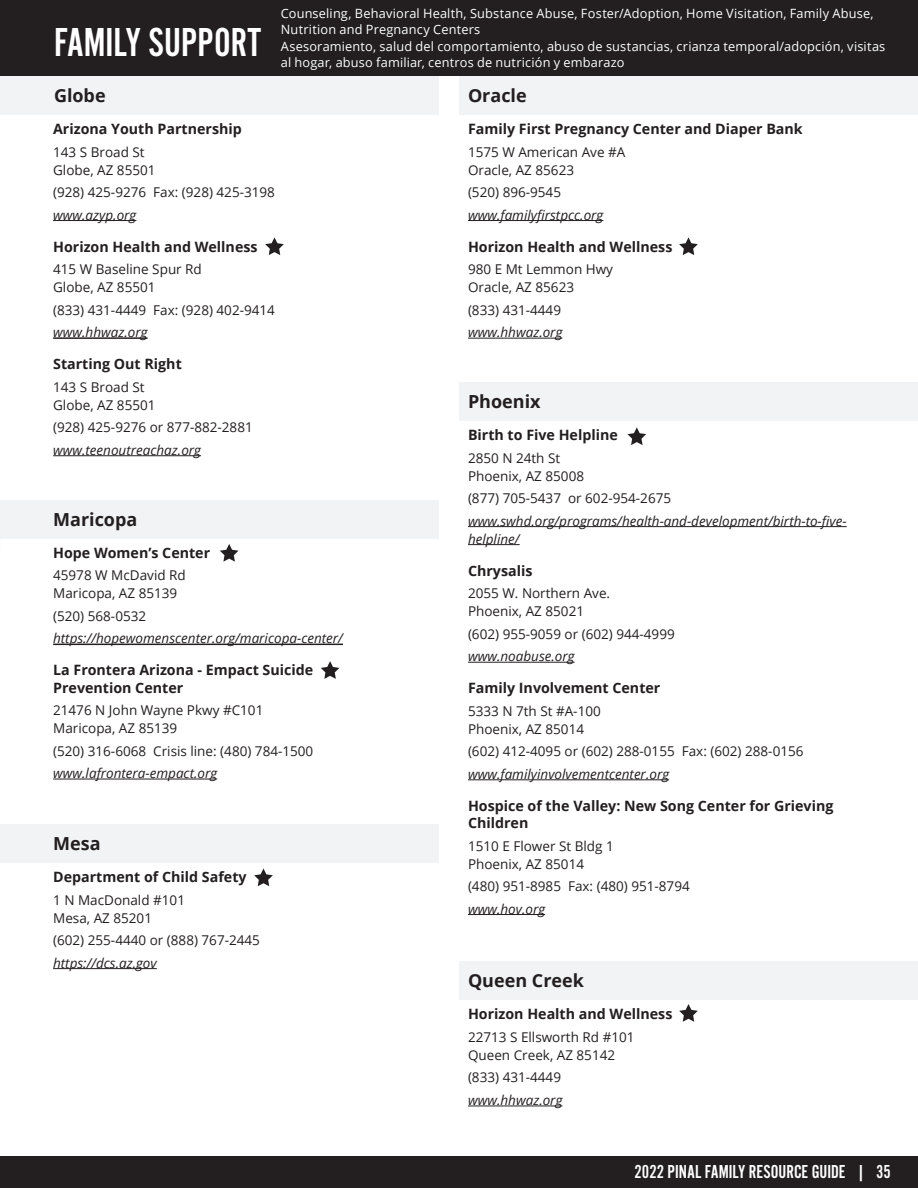
<style>
.page{position:relative;width:918px;height:1188px;background:#fff}
.page>*{position:absolute;margin:0;border:0;box-sizing:border-box;transform-origin:0 0}
.Section{font:42px "Alternate Got No 2 D";color:#fff}
.t1{font:19.5px "Alternate Got No 2 D";color:#fff}
.City{font:700 18px "Open Sans";color:#231f20}
.listing{font:700 14.25px/17.1px "Open Sans";color:#231f20}
.listing-2{font:13.5px/18px "Open Sans";color:#231f20}
.listing-3{font:italic 13.5px/18px "Open Sans";color:#231f20}
.t2{font:12.75px/16.5px "Open Sans";letter-spacing:.015em;color:#fff}
.s1{font-style:italic}
</style>
<div class="page">
<div style="left:0;top:1156px;width:918px;height:32px;background:#231f20"></div>
<div style="left:459px;top:76px;width:459px;height:39px;background:#f2f3f4"></div>
<div style="left:459px;top:961px;width:459px;height:39px;background:#f2f3f4"></div>
<div style="left:459px;top:382px;width:459px;height:39px;background:#f2f3f4"></div>
<div style="left:0;top:76px;width:438px;height:39px;background:#f2f3f4"></div>
<div style="left:0;top:500px;width:438px;height:39px;background:#f2f3f4"></div>
<div style="left:0;top:824px;width:438px;height:39px;background:#f2f3f4"></div>
<div style="left:0;top:0;width:918px;height:76px;background:#231f20"></div>
<hr style="left:53px;top:644px;width:290px;height:1px;background:#231f20">
<hr style="left:53px;top:779px;width:164px;height:1px;background:#231f20">
<hr style="left:468px;top:220px;width:135px;height:1px;background:#231f20">
<hr style="left:468px;top:338px;width:94px;height:1px;background:#231f20">
<hr style="left:468px;top:1106px;width:94px;height:1px;background:#231f20">
<hr style="left:468px;top:526px;width:379px;height:1px;background:#231f20">
<hr style="left:468px;top:544px;width:52px;height:1px;background:#231f20">
<hr style="left:468px;top:662px;width:107px;height:1px;background:#231f20">
<hr style="left:468px;top:779px;width:201px;height:1px;background:#231f20">
<hr style="left:468px;top:914px;width:77px;height:1px;background:#231f20">
<hr style="left:53px;top:220px;width:83px;height:1px;background:#231f20">
<hr style="left:53px;top:337px;width:95px;height:2px;background:#231f20">
<hr style="left:53px;top:455px;width:148px;height:1px;background:#231f20">
<hr style="left:53px;top:968px;width:104px;height:1px;background:#231f20">
<svg style="left:265px;top:237px;width:19px;height:18px"></svg>
<svg style="left:220px;top:544px;width:18px;height:18px"></svg>
<svg style="left:321px;top:661px;width:18px;height:18px"></svg>
<svg style="left:627px;top:427px;width:19px;height:18px"></svg>
<svg style="left:679px;top:237px;width:19px;height:18px"></svg>
<svg style="left:254px;top:869px;width:19px;height:17px"></svg>
<svg style="left:679px;top:1004px;width:19px;height:18px"></svg>
<p class="Section" style="left:54px;top:20px;width:209px">FAMILY SUPPORT</p>
<p class="City" style="left:54px;top:83px;width:53px">Globe</p>
<p class="t2" style="left:281px;top:5px;width:594px">Counseling, Behavioral Health, Substance Abuse, Foster/Adoption, Home Visitation, Family Abuse,<br>Nutrition and Pregnancy Centers</p>
<p class="t2" style="left:281px;top:38px;width:606px">Asesoramiento, salud del comportamiento, abuso de sustancias, crianza temporal/adopción, visitas al hogar, abuso familiar, centros de nutrición y embarazo</p>
<p class="City" style="left:468px;top:83px;width:60px">Oracle</p>
<p class="listing" style="left:53px;top:120px;width:190px">Arizona Youth Partnership</p>
<p class="listing-2" style="left:53px;top:142px;width:104px">143 S Broad St<br>Globe, AZ 85501</p>
<p class="listing-2" style="left:53px;top:183px;width:223px">(928) 425-9276 Fax: (928) 425-3198</p>
<p class="listing-3" style="left:53px;top:205px;width:85px">www.azyp.org</p>
<p class="listing" style="left:53px;top:238px;width:206px">Horizon Health and Wellness</p>
<p class="listing-2" style="left:53px;top:260px;width:150px">415 W Baseline Spur Rd<br>Globe, AZ 85501</p>
<p class="listing-2" style="left:53px;top:300px;width:223px">(833) 431-4449 Fax: (928) 402-9414</p>
<p class="listing-3" style="left:53px;top:323px;width:96px">www.hhwaz.org</p>
<p class="listing" style="left:53px;top:355px;width:130px">Starting Out Right</p>
<p class="listing-2" style="left:53px;top:377px;width:104px">143 S Broad St<br>Globe, AZ 85501</p>
<p class="listing-2" style="left:53px;top:418px;width:201px">(928) 425-9276 or 877-882-2881</p>
<p class="listing-3" style="left:53px;top:440px;width:149px">www.teenoutreachaz.org</p>
<p class="City" style="left:53px;top:507px;width:86px">Maricopa</p>
<p class="listing" style="left:53px;top:544px;width:159px">Hope Women’s Center</p>
<p class="listing-2" style="left:53px;top:566px;width:134px">45978 W McDavid Rd<br>Maricopa, AZ 85139</p>
<p class="listing-2" style="left:53px;top:607px;width:95px">(520) 568-0532</p>
<p class="listing-3" style="left:53px;top:629px;width:291px">https://hopewomenscenter.org/maricopa-center/</p>
<p class="listing" style="left:53px;top:661px;width:262px">La Frontera Arizona - Empact Suicide</p>
<p class="listing" style="left:53px;top:678px;width:132px">Prevention Center</p>
<p class="listing-2" style="left:53px;top:701px;width:212px">21476 N John Wayne Pkwy #C101<br>Maricopa, AZ 85139</p>
<p class="listing-2" style="left:53px;top:741px;width:262px">(520) 316-6068 Crisis line: (480) 784-1500</p>
<p class="listing-3" style="left:53px;top:764px;width:166px">www.lafrontera-empact.org</p>
<p class="City" style="left:53px;top:831px;width:49px">Mesa</p>
<p class="listing" style="left:53px;top:868px;width:195px">Department of Child Safety</p>
<p class="listing-2" style="left:53px;top:890px;width:133px">1 N MacDonald #101<br>Mesa, AZ 85201</p>
<p class="listing-2" style="left:53px;top:931px;width:208px">(602) 255-4440 or (888) 767-2445</p>
<p class="listing-3" style="left:53px;top:953px;width:105px">https://dcs.az.gov</p>
<p class="listing" style="left:468px;top:120px;width:336px">Family First Pregnancy Center and Diaper Bank</p>
<p class="listing-2" style="left:468px;top:142px;width:159px">1575 W American Ave #A<br>Oracle, AZ 85623</p>
<p class="listing-2" style="left:468px;top:183px;width:95px">(520) 896-9545</p>
<p class="listing-3" style="left:468px;top:205px;width:137px">www.familyfirstpcc.org</p>
<p class="listing" style="left:468px;top:238px;width:206px">Horizon Health and Wellness</p>
<p class="listing-2" style="left:468px;top:260px;width:147px">980 E Mt Lemmon Hwy<br>Oracle, AZ 85623</p>
<p class="listing-2" style="left:468px;top:300px;width:95px">(833) 431-4449</p>
<p class="listing-3" style="left:468px;top:323px;width:96px">www.hhwaz.org</p>
<p class="City" style="left:468px;top:389px;width:74px">Phoenix</p>
<p class="listing" style="left:468px;top:426px;width:151px">Birth to Five Helpline</p>
<p class="listing-2" style="left:468px;top:448px;width:118px">2850 N 24th St<br>Phoenix, AZ 85008</p>
<p class="listing-2" style="left:468px;top:489px;width:205px">(877) 705-5437 or 602-954-2675</p>
<p class="listing-3" style="left:468px;top:511px;width:380px">www.swhd.org/programs/health-and-development/birth-to-five&shy;helpline/</p>
<p class="listing" style="left:468px;top:562px;width:66px">Chrysalis</p>
<p class="listing-2" style="left:468px;top:584px;width:144px">2055 W. Northern Ave.</p>
<p class="listing-2" style="left:468px;top:602px;width:118px">Phoenix, AZ 85021</p>
<p class="listing-2" style="left:468px;top:624px;width:208px">(602) 955-9059 or (602) 944-4999</p>
<p class="listing-3" style="left:468px;top:647px;width:108px">www.noabuse.org</p>
<p class="listing" style="left:468px;top:679px;width:194px">Family Involvement Center</p>
<p class="listing-2" style="left:468px;top:702px;width:134px">5333 N 7th St #A-100<br>Phoenix, AZ 85014</p>
<p class="listing-2" style="left:468px;top:742px;width:337px">(602) 412-4095 or (602) 288-0155 Fax: (602) 288-0156</p>
<p class="listing-3" style="left:468px;top:765px;width:203px">www.familyinvolvementcenter.org</p>
<p class="listing" style="left:468px;top:797px;width:367px">Hospice of the Valley: New Song Center for Grieving<br>Children</p>
<p class="listing-2" style="left:468px;top:836px;width:147px">1510 E Flower St Bldg 1<br>Phoenix, AZ 85014</p>
<p class="listing-2" style="left:468px;top:877px;width:223px">(480) 951-8985 Fax: (480) 951-8794</p>
<p class="listing-3" style="left:468px;top:899px;width:79px">www.hov.org</p>
<p class="City" style="left:468px;top:968px;width:118px">Queen Creek</p>
<p class="listing" style="left:468px;top:1005px;width:206px">Horizon Health and Wellness</p>
<p class="listing-2" style="left:468px;top:1028px;width:168px">22713 S Ellsworth Rd #101<br>Queen Creek, AZ 85142</p>
<p class="listing-2" style="left:468px;top:1066px;width:96px;line-height:22.5px">(833) 431-4449 <span class="s1">www.hhwaz.org</span></p>
<h2 class="t1" style="left:635px;top:1162px;width:258px">2022 PINAL FAMILY RESOURCE GUIDE | 35</h2>
</div>
